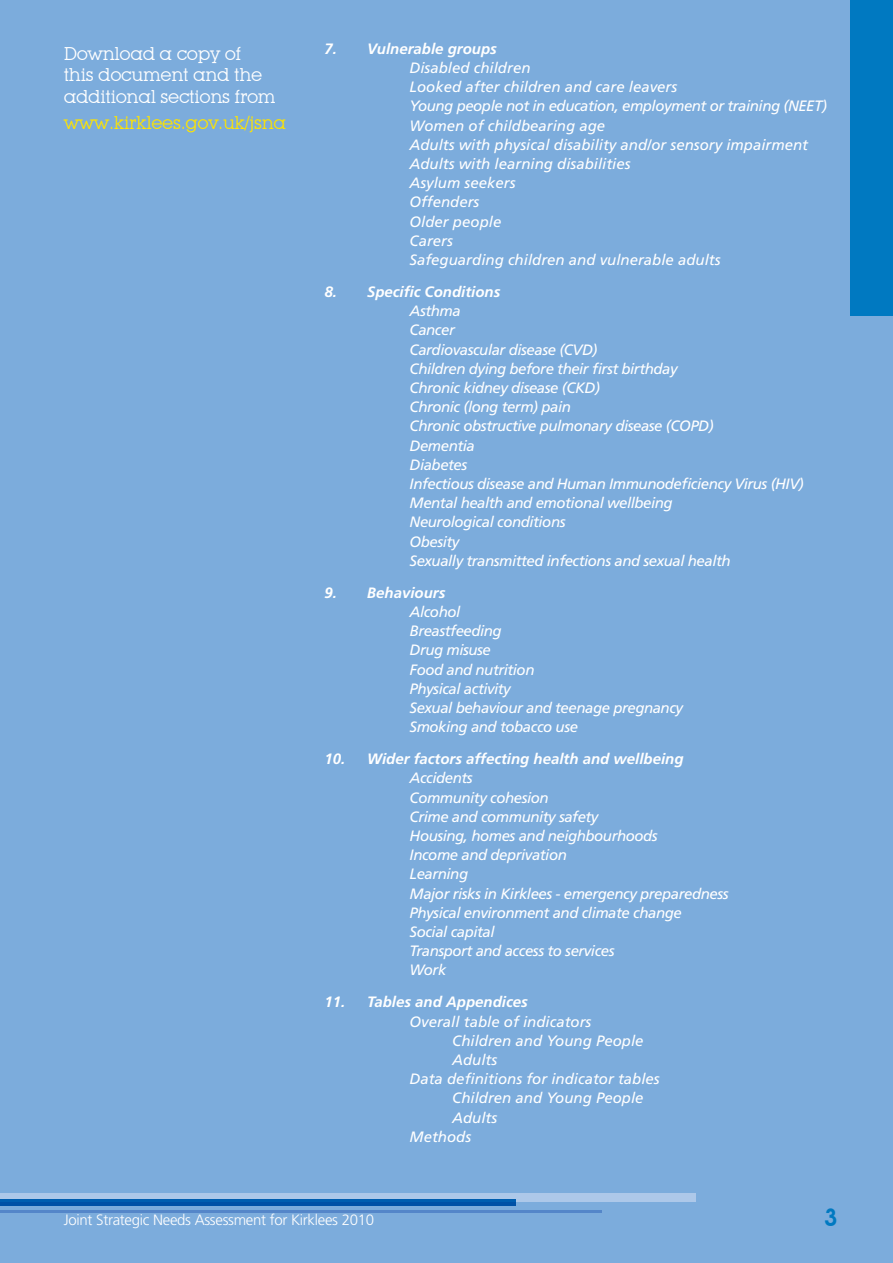
<style>
.page{position:relative;width:893px;height:1263px;background:#7cacdc}
.page>*{position:absolute;margin:0;border:0;box-sizing:border-box;transform-origin:0 0}
.t1{font:600 24px "Lubalin Graph IT Cby BT";color:#0079c1}
.t2{font:18px/21.6px "Lubalin Graph IT Cby BT";letter-spacing:-.02em;color:#fff}
.t3{font:18px "Lubalin Graph IT Cby BT";letter-spacing:-.02em;color:#ffe400}
.t4{font:italic 15px/19.2px "Frutiger LT";letter-spacing:-.03em;color:#fff}
.t5{font:italic 15px/19.2px "Frutiger LT";color:#fff}
.t6{font:italic 700 15px "Frutiger LT";color:#fff}
.t7{font:300 15px "Frutiger";letter-spacing:-.02em;color:#fff}
</style>
<div class="page">
<div style="left:0;top:1193px;width:695px;height:9px;background:#adc8e9"></div>
<div style="left:0;top:1199px;width:515px;height:6px;background:#0057ab"></div>
<hr style="left:0;top:1210px;width:602px;height:2px;background:#adc8e9">
<div style="left:850px;top:0;width:43px;height:316px;background:#0079c1"></div>
<p class="t2" style="left:64px;top:43px;width:213px">Download a copy of this document and the additional sections from</p>
<p class="t3" style="left:64px;top:112px;width:224px">www.kirklees.gov.uk/jsna</p>
<p class="t6" style="left:325px;top:40px;width:174px">7. Vulnerable groups</p>
<p class="t5" style="left:410px;top:58px;width:419px">Disabled children<br>Looked after children and care leavers<br>Young people not in education, employment or training (NEET)<br>Women of childbearing age<br>Adults with physical disability and/or sensory impairment<br>Adults with learning disabilities<br>Asylum seekers<br>Offenders<br>Older people<br>Carers<br>Safeguarding children and vulnerable adults</p>
<p class="t6" style="left:325px;top:283px;width:177px">8. Specific Conditions</p>
<p class="t4" style="left:410px;top:301px;width:396px">Asthma<br>Cancer<br>Cardiovascular disease (CVD)<br>Children dying before their first birthday<br>Chronic kidney disease (CKD)<br>Chronic (long term) pain<br>Chronic obstructive pulmonary disease (COPD)<br>Dementia<br>Diabetes<br>Infectious disease and Human Immunodeficiency Virus (HIV)<br>Mental health and emotional wellbeing<br>Neurological conditions<br>Obesity<br>Sexually transmitted infections and sexual health</p>
<p class="t6" style="left:325px;top:584px;width:122px">9. Behaviours</p>
<p class="t4" style="left:410px;top:602px;width:275px">Alcohol<br>Breastfeeding<br>Drug misuse<br>Food and nutrition<br>Physical activity<br>Sexual behaviour and teenage pregnancy<br>Smoking and tobacco use</p>
<p class="t6" style="left:325px;top:750px;width:360px">10. Wider factors affecting health and wellbeing</p>
<p class="t4" style="left:410px;top:769px;width:320px">Accidents<br>Community cohesion<br>Crime and community safety<br>Housing, homes and neighbourhoods<br>Income and deprivation<br>Learning<br>Major risks in Kirklees - emergency preparedness<br>Physical environment and climate change<br>Social capital<br>Transport and access to services<br>Work</p>
<p class="t6" style="left:325px;top:993px;width:205px">11. Tables and Appendices</p>
<p class="t5" style="left:410px;top:1012px;width:183px">Overall table of indicators</p>
<p class="t5" style="left:452px;top:1031px;width:193px">Children and Young People</p>
<p class="t4" style="left:452px;top:1050px;width:47px">Adults</p>
<p class="t5" style="left:410px;top:1069px;width:252px">Data definitions for indicator tables</p>
<p class="t5" style="left:452px;top:1088px;width:193px">Children and Young People</p>
<p class="t4" style="left:452px;top:1108px;width:47px">Adults</p>
<p class="t5" style="left:410px;top:1127px;width:63px">Methods</p>
<p class="t7" style="left:64px;top:1212px;width:312px">Joint Strategic Needs Assessment for Kirklees 2010</p>
<h1 class="t1" style="left:824px;top:1203px;width:15px">3</h1>
</div>
